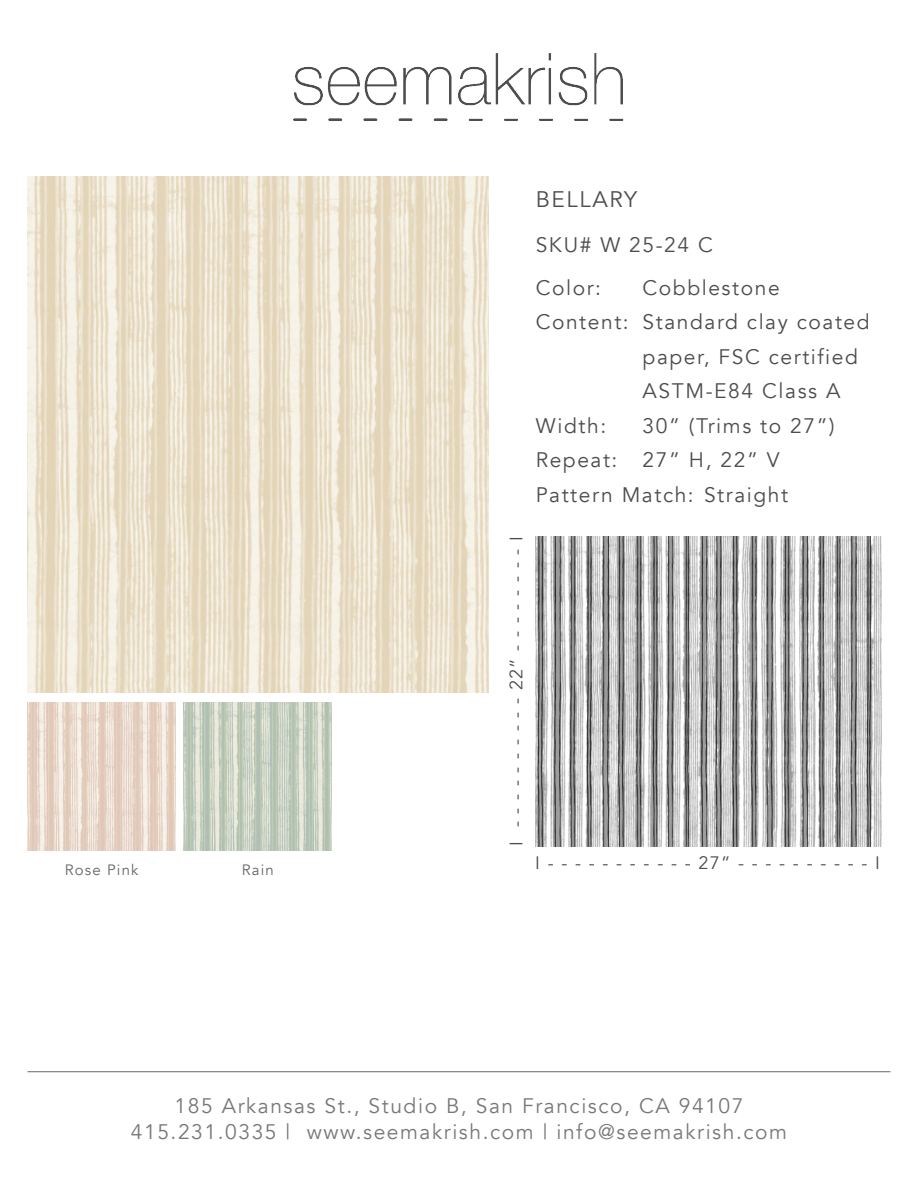
<style>
.page{position:relative;width:918px;height:1188px;background:#fff}
.page>*{position:absolute;margin:0;border:0;box-sizing:border-box;transform-origin:0 0}
.t1{font:22.5px "Avenir";letter-spacing:.075em;color:#4d4d4d}
.t2{font:21px "Avenir";letter-spacing:.075em;color:#4d4d4d}
.t3{font:21px "Avenir";letter-spacing:.075em;color:#76787b}
.t4{font:18px "Avenir";color:#4d4d4d}
.t5{font:15px "Avenir";letter-spacing:.075em;color:#666766}
</style>
<div class="page">
<img style="left:293px;top:54px;width:331px;height:67px">
<img style="left:28px;top:702px;width:148px;height:148px">
<img style="left:28px;top:177px;width:460px;height:515px">
<hr style="left:28px;top:1071px;width:862px;height:1px;background:#666766">
<img style="left:536px;top:537px;width:346px;height:310px">
<img style="left:184px;top:702px;width:148px;height:148px">
<p class="t1" style="left:536px;top:186px;width:103px">BELLARY</p>
<p class="t2" style="left:536px;top:232px;width:179px">SKU# W 25-24 C</p>
<p class="t5" style="left:65px;top:861px;width:75px">Rose Pink</p>
<p class="t5" style="left:242px;top:861px;width:33px">Rain</p>
<p class="t4" style="left:506px;top:846px;width:311px;rotate:-90deg">I - - - - - - - - - - 22” - - - - - - - - I</p>
<p class="t2" style="left:536px;top:275px;width:67px">Color:</p>
<p class="t2" style="left:536px;top:309px;width:95px">Content:</p>
<p class="t2" style="left:643px;top:275px;width:139px">Cobblestone</p>
<p class="t2" style="left:643px;top:309px;width:229px">Standard clay coated</p>
<p class="t2" style="left:643px;top:344px;width:217px">paper, FSC certified</p>
<p class="t2" style="left:643px;top:378px;width:199px">ASTM-E84 Class A</p>
<p class="t2" style="left:643px;top:413px;width:194px">30” (Trims to 27”)</p>
<p class="t2" style="left:643px;top:447px;width:139px">27” H, 22” V</p>
<p class="t2" style="left:704px;top:482px;width:86px">Straight</p>
<p class="t2" style="left:536px;top:413px;width:72px">Width:</p>
<p class="t2" style="left:536px;top:447px;width:83px">Repeat:</p>
<p class="t2" style="left:536px;top:482px;width:160px">Pattern Match:</p>
<p class="t4" style="left:535px;top:852px;width:346px">I - - - - - - - - - - - 27” - - - - - - - - - - I</p>
<p class="t3" style="left:175px;top:1094px;width:570px">185 Arkansas St., Studio B, San Francisco, CA 94107</p>
<p class="t3" style="left:131px;top:1119px;width:658px">415.231.0335 | www.seemakrish.com | info@seemakrish.com</p>
</div>
